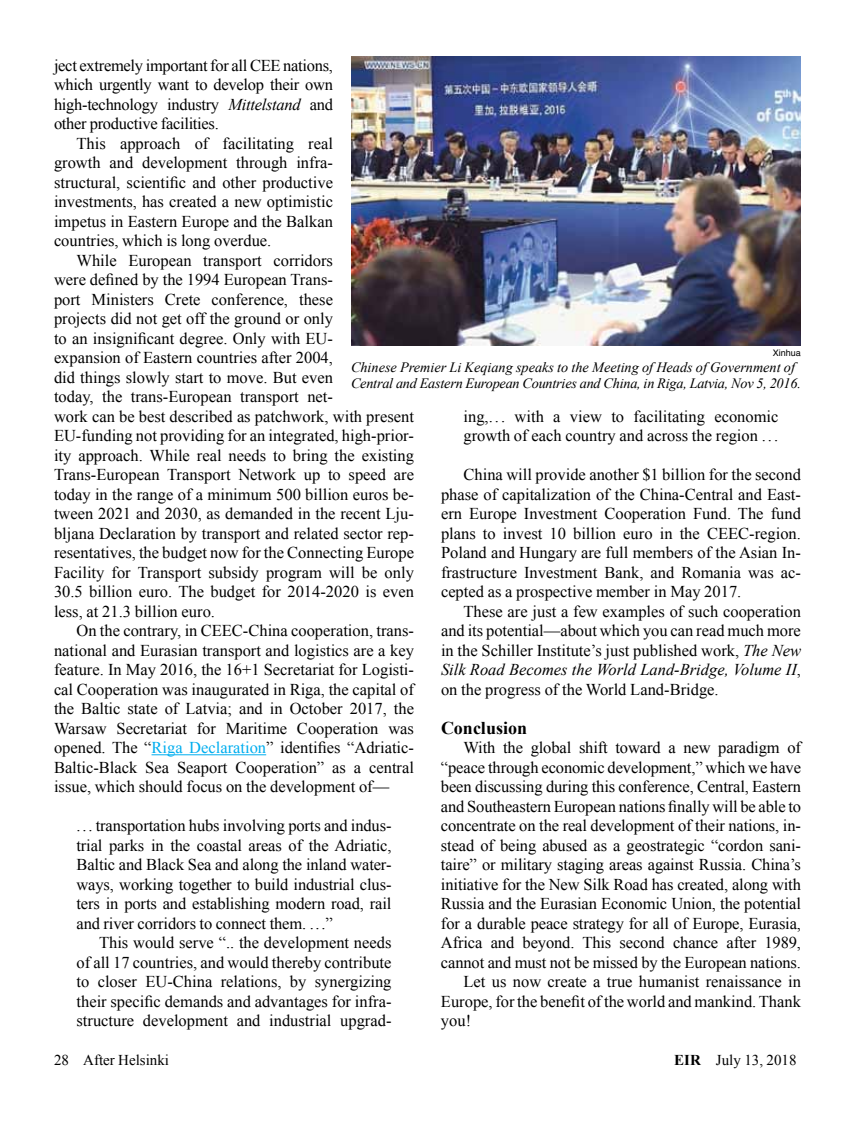
<style>
.page{position:relative;width:864px;height:1134px;background:#fff}
.page>*{position:absolute;margin:0;border:0;box-sizing:border-box;transform-origin:0 0}
.t1{font:700 18px "Times New Roman";color:#000}
.t2{font:16.5px/19.5px "Times New Roman";color:#000;text-align:justify}
.t3{font:15px "Times New Roman";color:#000}
.t4{font:italic 14.25px/15.8px "Times New Roman";letter-spacing:-.015em;color:#000}
.t5{font:9px "Helvetica";color:#000}
.s1{font-style:italic}
.s2{color:#00aeef}
.s3{font-weight:700}
</style>
<div class="page">
<hr style="left:152px;top:754px;width:114px;height:1px;background:#00aeef">
<img style="left:351px;top:57px;width:450px;height:289px">
<p class="t2" style="left:54px;top:55px;width:281px">ject extremely important for all CEE nations, which urgently want to develop their own high-technology industry <span class="s1">Mittelstand</span> and other productive facilities.</p>
<p class="t2" style="left:54px;top:133px;width:281px;text-indent:23px">This approach of facilitating real growth and development through infra&shy;structural, scientific and other productive investments, has created a new optimistic impetus in Eastern Europe and the Balkan countries, which is long overdue.</p>
<p class="t2" style="left:54px;top:250px;width:362px;text-align:left;text-indent:23px">While European transport corridors<br>were defined by the 1994 European Trans-<br>port Ministers Crete conference, these<br>projects did not get off the ground or only<br>to an insignificant degree. Only with EU-<br>expansion of Eastern countries after 2004,<br>did things slowly start to move. But even<br>today, the trans-European transport net-<br>work can be best described as patchwork, with present EU-funding not providing for an integrated, high-prior&shy;ity approach. While real needs to bring the existing Trans-European Transport Network up to speed are today in the range of a minimum 500 billion euros be&shy;tween 2021 and 2030, as demanded in the recent Lju&shy;bljana Declaration by transport and related sector rep&shy;resentatives, the budget now for the Connecting Europe Facility for Transport subsidy program will be only 30.5 billion euro. The budget for 2014-2020 is even less, at 21.3 billion euro.</p>
<p class="t2" style="left:54px;top:621px;width:362px;text-indent:23px">On the contrary, in CEEC-China cooperation, trans&shy;national and Eurasian transport and logistics are a key feature. In May 2016, the 16+1 Secretariat for Logisti&shy;cal Cooperation was inaugurated in Riga, the capital of the Baltic state of Latvia; and in October 2017, the Warsaw Secretariat for Maritime Cooperation was opened. The “<span class="s2">Riga Declaration</span>” identifies “Adriatic-Baltic-Black Sea Seaport Cooperation” as a central issue, which should focus on the development of—</p>
<p class="t2" style="left:77px;top:816px;width:317px">... transportation hubs involving ports and indus&shy;trial parks in the coastal areas of the Adriatic, Baltic and Black Sea and along the inland water&shy;ways, working together to build industrial clus&shy;ters in ports and establishing modern road, rail and river corridors to connect them. ...”</p>
<p class="t2" style="left:77px;top:933px;width:317px;text-indent:23px">This would serve “.. the development needs of all 17 countries, and would thereby contribute to closer EU-China relations, by synergizing their specific demands and advantages for infra&shy;structure development and industrial upgrad-</p>
<p class="t5" style="left:773px;top:346px;width:30px">Xinhua</p>
<p class="t4" style="left:351px;top:359px;width:452px">Chinese Premier Li Keqiang speaks to the Meeting of Heads of Government of<br>Central and Eastern European Countries and China, in Riga, Latvia, Nov 5, 2016.</p>
<p class="t2" style="left:464px;top:406px;width:317px">ing,. .. with a view to facilitating economic growth of each country and across the region ...</p>
<p class="t2" style="left:441px;top:465px;width:362px;text-indent:23px">China will provide another $1 billion for the second phase of capitalization of the China-Central and East&shy;ern Europe Investment Cooperation Fund. The fund plans to invest 10 billion euro in the CEEC-region.<br>Poland and Hungary are full members of the Asian In&shy;frastructure Investment Bank, and Romania was ac&shy;cepted as a prospective member in May 2017.</p>
<p class="t2" style="left:441px;top:601px;width:362px;text-indent:23px">These are just a few examples of such cooperation and its potential—about which you can read much more in the Schiller Institute’s just published work, <span class="s1">The New Silk Road Becomes the World Land-Bridge, Volume II</span>, on the progress of the World Land-Bridge.</p>
<p class="t1" style="left:441px;top:715px;width:88px">Conclusion</p>
<p class="t2" style="left:464px;top:737px;width:339px">With the global shift toward a new paradigm of</p>
<p class="t2" style="left:441px;top:757px;width:362px">“peace through economic development,” which we have</p>
<p class="t2" style="left:441px;top:776px;width:362px">been discussing during this conference, Central, Eastern</p>
<p class="t2" style="left:441px;top:796px;width:362px">and Southeastern European nations finally will be able to</p>
<p class="t2" style="left:441px;top:815px;width:362px">concentrate on the real development of their nations, in-</p>
<p class="t2" style="left:441px;top:835px;width:361px">stead of being abused as a geostrategic “cordon sani-</p>
<p class="t2" style="left:441px;top:854px;width:362px">taire” or military staging areas against Russia. China’s</p>
<p class="t2" style="left:441px;top:874px;width:361px">initiative for the New Silk Road has created, along with</p>
<p class="t2" style="left:441px;top:893px;width:362px">Russia and the Eurasian Economic Union, the potential</p>
<p class="t2" style="left:441px;top:913px;width:362px">for a durable peace strategy for all of Europe, Eurasia,</p>
<p class="t2" style="left:441px;top:933px;width:362px">Africa and beyond. This second chance after 1989,</p>
<p class="t2" style="left:441px;top:952px;width:362px">cannot and must not be missed by the European nations.</p>
<p class="t2" style="left:464px;top:972px;width:339px">Let us now create a true humanist renaissance in</p>
<p class="t2" style="left:441px;top:991px;width:361px">Europe, for the benefit of the world and mankind. Thank</p>
<p class="t2" style="left:441px;top:1011px;width:32px">you!</p>
<p class="t3" style="left:54px;top:1050px;width:117px">28 After Helsinki</p>
<p class="t3" style="left:674px;top:1050px;width:124px"><span class="s3">EIR</span> July 13, 2018</p>
</div>
